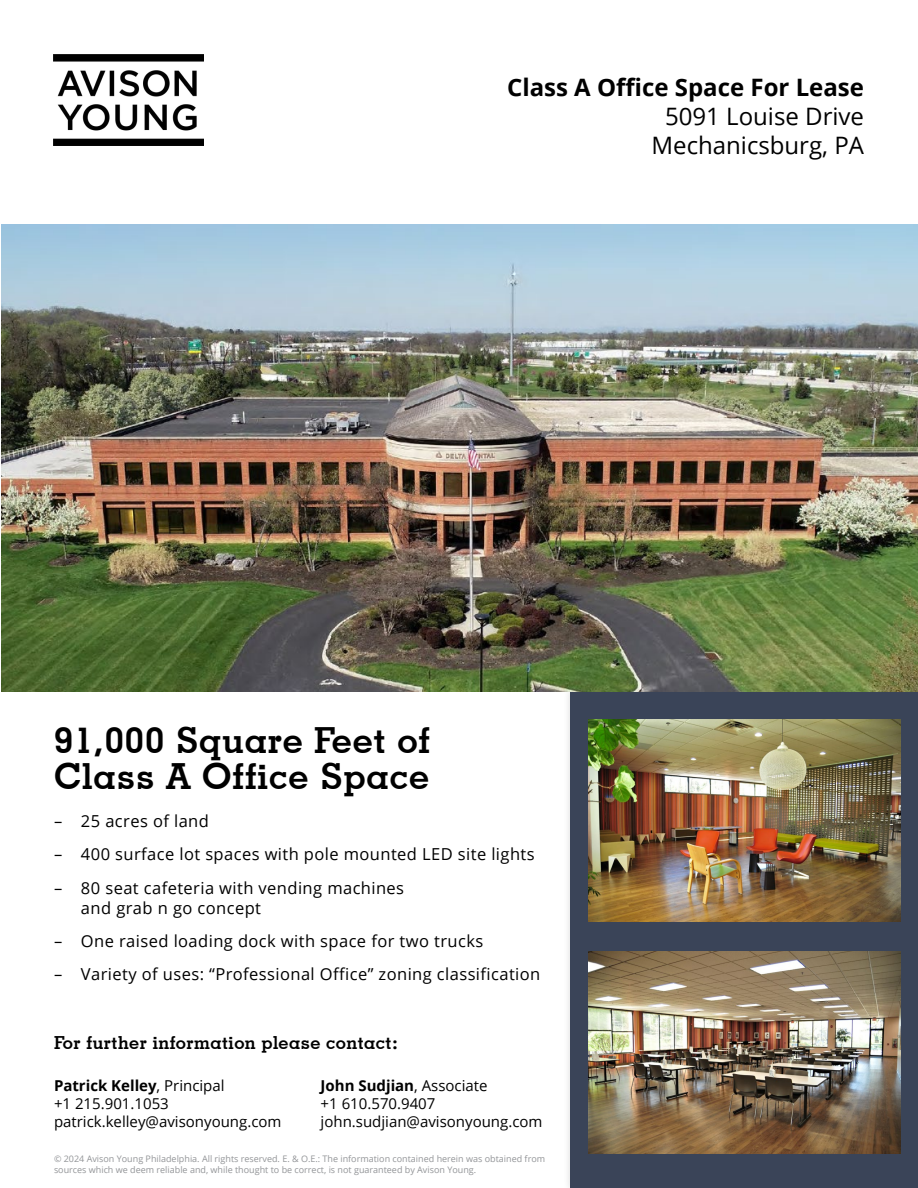
<style>
.page{position:relative;width:918px;height:1188px;background:#fff}
.page>*{position:absolute;margin:0;border:0;box-sizing:border-box;transform-origin:0 0}
.t1{font:700 36px/36px "Geometric Slab 703 BT";letter-spacing:.025em;color:#000}
.t2{font:24px/28.8px "Open Sans";color:#000;text-align:center}
.t3{font:700 24px "Open Sans";color:#000}
.t4{font:700 18px "Geometric Slab 703 BT";letter-spacing:.025em;color:#000}
.t5{font:16.5px/19.8px "Open Sans";letter-spacing:.025em;color:#000}
.t6{font:15px/18px "Open Sans";color:#000}
.t7{font:9px/10.8px "Open Sans";color:#939598}
.s1{font-weight:700}
</style>
<div class="page">
<div style="left:563px;top:684px;width:355px;height:504px;background:#000;opacity:.15"></div>
<div style="left:571px;top:691px;width:347px;height:497px;background:#3a4458"></div>
<img style="left:1px;top:225px;width:917px;height:466px">
<img style="left:54px;top:55px;width:149px;height:91px">
<img style="left:588px;top:719px;width:313px;height:202px">
<img style="left:588px;top:951px;width:313px;height:202px">
<h2 class="t3" style="left:507px;top:71px;width:358px">Class A Office Space For Lease</h2>
<h2 class="t2" style="left:652px;top:102px;width:214px">5091 Louise Drive<br>Mechanicsburg, PA</h2>
<h1 class="t1" style="left:54px;top:721px;width:378px">91,000 Square Feet of<br>Class A Office Space</h1>
<p class="t5" style="left:54px;top:811px;width:156px">– 25 acres of land</p>
<p class="t5" style="left:54px;top:844px;width:482px">– 400 surface lot spaces with pole mounted LED site lights</p>
<p class="t5" style="left:81px;top:877px;width:325px;text-indent:-27px">– 80 seat cafeteria with vending machines and grab n go concept</p>
<p class="t5" style="left:54px;top:931px;width:431px">– One raised loading dock with space for two trucks</p>
<p class="t5" style="left:54px;top:964px;width:488px">– Variety of uses: “Professional Office” zoning classification</p>
<p class="t4" style="left:54px;top:1032px;width:346px">For further information please contact:</p>
<p class="t6" style="left:54px;top:1076px;width:229px"><span class="s1">Patrick Kelley</span>, Principal<br>+1 215.901.1053 patrick.kelley@avisonyoung.com</p>
<p class="t6" style="left:321px;top:1076px;width:223px"><span class="s1">John Sudjian</span>, Associate<br>+1 610.570.9407 john.sudjian@avisonyoung.com</p>
<p class="t7" style="left:54px;top:1153px;width:493px">© 2024 Avison Young Philadelphia. All rights reserved. E. &amp; O.E.: The information contained herein was obtained from sources which we deem reliable and, while thought to be correct, is not guaranteed by Avison Young.</p>
</div>
